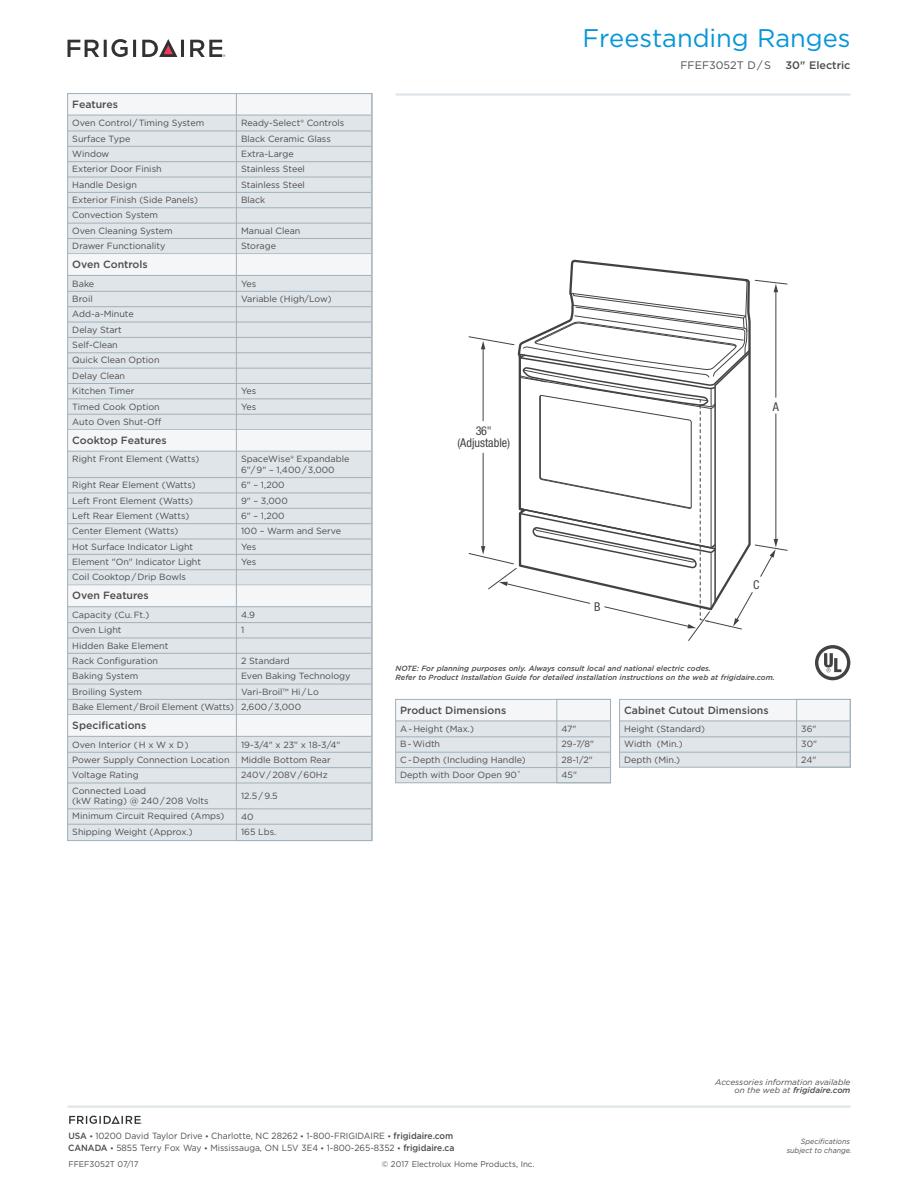
<style>
.page{position:relative;width:918px;height:1188px;background:#fff}
.page>*{position:absolute;margin:0;border:0;box-sizing:border-box;transform-origin:0 0}
.t1{font:25.5px "Gotham";color:#0696d7}
.t2{font:condensed 12.15px/12.1px "Helvetica Neue";color:#231f20;text-align:center}
.t3{font:10.8px "Gotham";color:#4b4c4d}
.t4{font:500 10.8px "Gotham";color:#4b4c4d}
.t5{font:500 10.5px "Gotham";color:#4b4c4d}
.t6{font:9px/15.3px "Gotham";color:#4b4c4d}
.t7{font:9px/11.9px "Gotham";color:#4b4c4d;scale:.95 1}
.t8{font:italic 8.25px/8.2px "Gotham";color:#4b4c4d;text-align:right}
.t9{font:8.25px "Gotham";color:#4b4c4d}
.t10{font:italic 500 7.5px/9px "Gotham";color:#4b4c4d}
.t11{font:italic 7.5px/9px "Gotham";color:#4b4c4d;text-align:right;scale:.95 1}
.s1{font-weight:500}
.s2{font-weight:500;font-size:7.5px}
</style>
<div class="page">
<hr style="left:68px;top:1106px;width:782px;height:2px;background:#dfe5e9">
<svg style="left:68px;top:39px;width:68px;height:18px"></svg>
<svg style="left:142px;top:39px;width:42px;height:18px"></svg>
<svg style="left:190px;top:40px;width:35px;height:17px"></svg>
<hr style="left:396px;top:93px;width:455px;height:3px;background:#dfe5e9">
<svg style="left:69px;top:1116px;width:73px;height:8px"></svg>
<div style="left:68px;top:94px;width:304px;height:747px;background:#dfe5e9"></div>
<div style="left:68px;top:94px;width:303px;height:21px;background:#f4f6f7"></div>
<hr style="left:68px;top:115px;width:303px;height:1px;background:#a2b1bb">
<hr style="left:68px;top:131px;width:303px;height:1px;background:#a2b1bb">
<hr style="left:68px;top:146px;width:303px;height:1px;background:#a2b1bb">
<hr style="left:68px;top:161px;width:303px;height:1px;background:#a2b1bb">
<hr style="left:68px;top:177px;width:303px;height:1px;background:#a2b1bb">
<hr style="left:68px;top:192px;width:303px;height:1px;background:#a2b1bb">
<hr style="left:68px;top:208px;width:303px;height:1px;background:#a2b1bb">
<hr style="left:68px;top:223px;width:303px;height:1px;background:#a2b1bb">
<hr style="left:68px;top:238px;width:303px;height:1px;background:#a2b1bb">
<div style="left:68px;top:254px;width:303px;height:21px;background:#f4f6f7"></div>
<hr style="left:68px;top:275px;width:303px;height:1px;background:#a2b1bb">
<hr style="left:68px;top:291px;width:303px;height:1px;background:#a2b1bb">
<hr style="left:68px;top:306px;width:303px;height:1px;background:#a2b1bb">
<hr style="left:68px;top:322px;width:303px;height:1px;background:#a2b1bb">
<hr style="left:68px;top:337px;width:303px;height:1px;background:#a2b1bb">
<hr style="left:68px;top:353px;width:303px;height:1px;background:#a2b1bb">
<hr style="left:68px;top:368px;width:303px;height:1px;background:#a2b1bb">
<hr style="left:68px;top:383px;width:303px;height:1px;background:#a2b1bb">
<hr style="left:68px;top:399px;width:303px;height:1px;background:#a2b1bb">
<hr style="left:68px;top:414px;width:303px;height:1px;background:#a2b1bb">
<hr style="left:68px;top:429px;width:303px;height:1px;background:#a2b1bb">
<div style="left:68px;top:430px;width:303px;height:21px;background:#f4f6f7"></div>
<hr style="left:68px;top:451px;width:303px;height:1px;background:#a2b1bb">
<hr style="left:68px;top:477px;width:303px;height:1px;background:#a2b1bb">
<hr style="left:68px;top:493px;width:303px;height:1px;background:#a2b1bb">
<hr style="left:68px;top:508px;width:303px;height:1px;background:#a2b1bb">
<hr style="left:68px;top:523px;width:303px;height:1px;background:#a2b1bb">
<hr style="left:68px;top:539px;width:303px;height:1px;background:#a2b1bb">
<hr style="left:68px;top:554px;width:303px;height:1px;background:#a2b1bb">
<hr style="left:68px;top:569px;width:303px;height:1px;background:#a2b1bb">
<div style="left:68px;top:585px;width:303px;height:22px;background:#f4f6f7"></div>
<hr style="left:68px;top:606px;width:303px;height:1px;background:#a2b1bb">
<hr style="left:68px;top:622px;width:303px;height:1px;background:#a2b1bb">
<hr style="left:68px;top:638px;width:303px;height:1px;background:#a2b1bb">
<hr style="left:68px;top:653px;width:303px;height:1px;background:#a2b1bb">
<hr style="left:68px;top:668px;width:303px;height:1px;background:#a2b1bb">
<hr style="left:68px;top:684px;width:303px;height:1px;background:#a2b1bb">
<hr style="left:68px;top:699px;width:303px;height:1px;background:#a2b1bb">
<div style="left:68px;top:715px;width:303px;height:21px;background:#f4f6f7"></div>
<hr style="left:68px;top:736px;width:303px;height:1px;background:#a2b1bb">
<hr style="left:68px;top:752px;width:303px;height:1px;background:#a2b1bb">
<hr style="left:68px;top:767px;width:303px;height:1px;background:#a2b1bb">
<hr style="left:68px;top:783px;width:303px;height:1px;background:#a2b1bb">
<hr style="left:68px;top:809px;width:303px;height:1px;background:#a2b1bb">
<hr style="left:68px;top:824px;width:303px;height:1px;background:#a2b1bb">
<div style="left:236px;top:93px;width:136px;height:748px;border:1px solid #a2b1bb"></div>
<svg style="left:815px;top:645px;width:35px;height:35px"></svg>
<svg style="left:468px;top:259px;width:320px;height:382px"></svg>
<div style="left:396px;top:699px;width:215px;height:84px;background:#dfe5e9"></div>
<div style="left:396px;top:700px;width:214px;height:21px;background:#f4f6f7"></div>
<hr style="left:396px;top:721px;width:214px;height:1px;background:#a2b1bb">
<hr style="left:396px;top:737px;width:214px;height:1px;background:#a2b1bb">
<hr style="left:396px;top:752px;width:214px;height:1px;background:#a2b1bb">
<hr style="left:396px;top:767px;width:214px;height:1px;background:#a2b1bb">
<div style="left:395px;top:699px;width:216px;height:84px;border:1px solid #a2b1bb"></div>
<div style="left:557px;top:699px;width:54px;height:84px;border:1px solid #a2b1bb"></div>
<div style="left:620px;top:699px;width:230px;height:68px;background:#dfe5e9"></div>
<div style="left:620px;top:700px;width:230px;height:21px;background:#f4f6f7"></div>
<hr style="left:620px;top:721px;width:230px;height:1px;background:#a2b1bb">
<hr style="left:620px;top:737px;width:230px;height:1px;background:#a2b1bb">
<hr style="left:620px;top:752px;width:230px;height:1px;background:#a2b1bb">
<div style="left:619px;top:699px;width:231px;height:68px;border:1px solid #a2b1bb"></div>
<div style="left:796px;top:699px;width:54px;height:68px;border:1px solid #a2b1bb"></div>
<p class="t5" style="left:72px;top:97px;width:47px">Features</p>
<p class="t6" style="left:72px;top:115px;width:133px">Oven Control / Timing System<br>Surface Type<br>Window<br>Exterior Door Finish<br>Handle Design<br>Exterior Finish (Side Panels)<br>Convection System<br>Oven Cleaning System<br>Drawer Functionality</p>
<p class="t5" style="left:72px;top:258px;width:77px">Oven Controls</p>
<p class="t6" style="left:72px;top:276px;width:91px">Bake<br>Broil<br>Add-a-Minute<br>Delay Start<br>Self-Clean<br>Quick Clean Option<br>Delay Clean<br>Kitchen Timer<br>Timed Cook Option<br>Auto Oven Shut-Off</p>
<p class="t5" style="left:72px;top:433px;width:96px">Cooktop Features</p>
<p class="t6" style="left:72px;top:451px;width:129px">Right Front Element (Watts)</p>
<p class="t6" style="left:72px;top:477px;width:130px">Right Rear Element (Watts)<br>Left Front Element (Watts)<br>Left Rear Element (Watts)<br>Center Element (Watts)<br>Hot Surface Indicator Light<br>Element "On" Indicator Light<br>Coil Cooktop / Drip Bowls</p>
<p class="t5" style="left:72px;top:589px;width:78px">Oven Features</p>
<p class="t6" style="left:72px;top:607px;width:163px">Capacity (Cu. Ft.)<br>Oven Light<br>Hidden Bake Element<br>Rack Configuration<br>Baking System<br>Broiling System<br>Bake Element / Broil Element (Watts)</p>
<p class="t5" style="left:72px;top:718px;width:76px">Specifications</p>
<p class="t6" style="left:72px;top:737px;width:159px">Oven Interior ( H x W x D )<br>Power Supply Connection Location<br>Voltage Rating<br>Connected Load</p>
<p class="t6" style="left:72px;top:793px;width:154px">(kW Rating) @ 240 / 208 Volts<br>Minimum Circuit Required (Amps)<br>Shipping Weight (Approx.)</p>
<p class="t6" style="left:241px;top:115px;width:105px">Ready-Select® Controls<br>Black Ceramic Glass<br>Extra-Large<br>Stainless Steel<br>Stainless Steel<br>Black</p>
<p class="t6" style="left:241px;top:223px;width:61px">Manual Clean<br>Storage</p>
<p class="t6" style="left:241px;top:276px;width:92px">Yes<br>Variable (High/Low)</p>
<p class="t6" style="left:241px;top:383px;width:17px">Yes<br>Yes</p>
<p class="t6" style="left:241px;top:454px;width:110px;line-height:10.5px">SpaceWise® Expandable<br>6"/ 9" – 1,400 / 3,000</p>
<p class="t6" style="left:241px;top:477px;width:102px">6" – 1,200<br>9" – 3,000<br>6" – 1,200<br>100 – Warm and Serve<br>Yes<br>Yes</p>
<p class="t6" style="left:241px;top:607px;width:16px">4.9<br>1</p>
<p class="t6" style="left:241px;top:653px;width:111px">2 Standard<br>Even Baking Technology<br>Vari-Broil™ Hi / Lo<br>2,600 / 3,000</p>
<p class="t6" style="left:241px;top:737px;width:101px">19-3/4" x 23" x 18-3/4"<br>Middle Bottom Rear<br>240V / 208V / 60Hz</p>
<p class="t6" style="left:241px;top:788px;width:38px">12.5 / 9.5</p>
<p class="t6" style="left:241px;top:809px;width:37px">40<br>165 Lbs.</p>
<h1 class="t1" style="left:582px;top:22px;width:270px">Freestanding Ranges</h1>
<p class="t3" style="left:681px;top:58px;width:92px">FFEF3052T D / S</p>
<p class="t4" style="left:786px;top:58px;width:66px">30" Electric</p>
<h2 class="t2" style="left:457px;top:424px;width:54px">36" (Adjustable)</h2>
<h2 class="t2" style="left:594px;top:601px;width:8px">B</h2>
<h2 class="t2" style="left:773px;top:401px;width:8px">A</h2>
<h2 class="t2" style="left:753px;top:579px;width:8px">C</h2>
<p class="t10" style="left:395px;top:663px;width:381px">NOTE: For planning purposes only. Always consult local and national electric codes.<br>Refer to Product Installation Guide for detailed installation instructions on the web at frigidaire.com.</p>
<p class="t5" style="left:400px;top:703px;width:108px">Product Dimensions</p>
<p class="t6" style="left:400px;top:721px;width:127px">A - Height (Max.)<br>B - Width<br>C - Depth (Including Handle)<br>Depth with Door Open 90˚</p>
<p class="t6" style="left:561px;top:721px;width:34px">47"<br>29-7/8"<br>28-1/2"<br>45"</p>
<p class="t5" style="left:624px;top:703px;width:146px">Cabinet Cutout Dimensions</p>
<p class="t6" style="left:624px;top:721px;width:82px">Height (Standard)<br>Width (Min.)<br>Depth (Min.)</p>
<p class="t6" style="left:801px;top:721px;width:17px;text-align:justify">36" 30" 24"</p>
<p class="t8" style="left:715px;top:1078px;width:137px">Accessories information available on the web at <span class="s1">frigidaire.com</span></p>
<p class="t7" style="left:68px;top:1130px;width:408px"><span class="s1">USA</span> <span class="s2">•</span> 10200 David Taylor Drive <span class="s2">•</span> Charlotte, NC 28262 <span class="s2">•</span> 1-800-FRIGIDAIRE <span class="s2">•</span> <span class="s1">frigidaire.com<br>CANADA</span> <span class="s2">•</span> 5855 Terry Fox Way <span class="s2">•</span> Mississauga, ON L5V 3E4 <span class="s2">•</span> 1-800-265-8352 <span class="s2">•</span> <span class="s1">frigidaire.ca</span></p>
<p class="t9" style="left:68px;top:1159px;width:72px">FFEF3052T 07/17</p>
<p class="t9" style="left:382px;top:1159px;width:154px">© 2017 Electrolux Home Products, Inc.</p>
<p class="t11" style="left:787px;top:1136px;width:70px">Specifications subject to change.</p>
</div>
